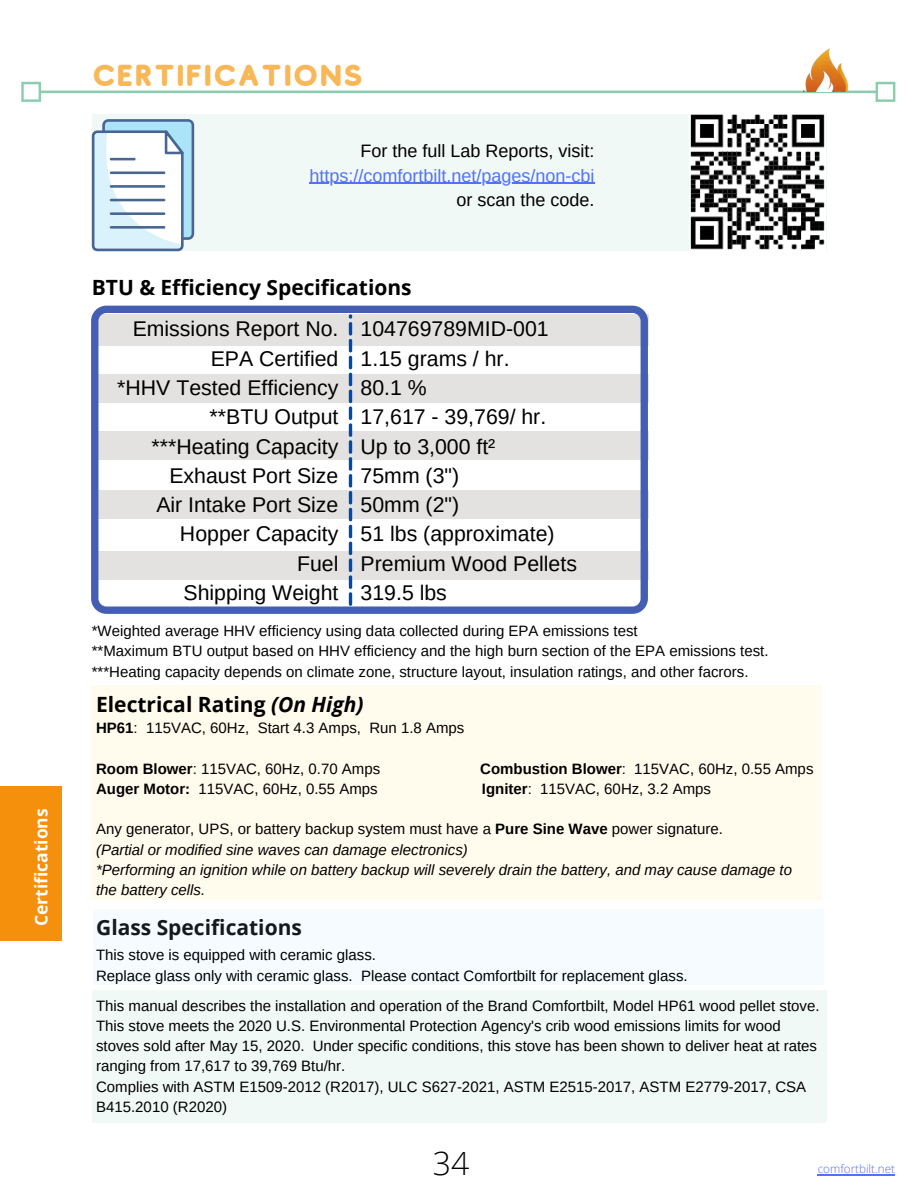
<style>
.page{position:relative;width:918px;height:1188px;background:#fff}
.page>*{position:absolute;margin:0;border:0;box-sizing:border-box;transform-origin:0 0}
.t1{font:300 31.95px "Open Sans";color:#000}
.t2{font:30px "Studly";color:#f8b858}
.t3{font:21.3px/29.2px "Arimo";color:#000;text-align:right}
.t4{font:700 21px "Open Sans";color:#000}
.t5{font:18px "Arimo";color:#000}
.t6{font:18px "Arimo";color:#5271ff}
.t7{font:700 17.4px "Open Sans";color:#fff}
.t8{font:15px/20.2px "Arimo";color:#000}
.t9{font:italic 15px/20.2px "Arimo";color:#000}
.t10{font:300 11.7px "Open Sans";color:#5271ff}
.s1{font-style:italic}
.s2{font-weight:700}
.s3{font-style:normal}
.s4{font-weight:700;font-style:normal}
</style>
<div class="page">
<svg style="left:21px;top:82px;width:874px;height:20px"></svg>
<img style="left:804px;top:49px;width:45px;height:43px">
<svg style="left:91px;top:306px;width:557px;height:308px;fill:#e3e2e0"></svg>
<svg style="left:349px;top:314px;width:3px;height:292px"></svg>
<hr style="left:818px;top:1175px;width:77px;height:1px;background:#5271ff">
<div style="left:92px;top:685px;width:730px;height:215px;background:#fffbed"></div>
<div style="left:92px;top:990px;width:734px;height:133px;background:#f1f9f6"></div>
<div style="left:93px;top:910px;width:730px;height:75px;background:#f5fbfe"></div>
<div style="left:0;top:787px;width:62px;height:154px;background:#f4900c"></div>
<div style="left:92px;top:115px;width:734px;height:136px;background:#f1f9f6"></div>
<svg style="left:92px;top:119px;width:102px;height:132px"></svg>
<hr style="left:110px;top:158px;width:26px;height:2px;background:#496592">
<hr style="left:110px;top:171px;width:55px;height:3px;background:#496592">
<hr style="left:110px;top:185px;width:55px;height:3px;background:#496592">
<hr style="left:110px;top:199px;width:55px;height:2px;background:#496592">
<hr style="left:110px;top:212px;width:55px;height:3px;background:#496592">
<hr style="left:110px;top:226px;width:55px;height:3px;background:#496592">
<img style="left:690px;top:115px;width:136px;height:136px">
<hr style="left:310px;top:183px;width:285px;height:1px;background:#5271ff">
<p class="t7" style="left:29px;top:926px;width:119px;rotate:-90deg">Certifications</p>
<h2 class="t2" style="left:92px;top:59px;width:273px">CERTIFICATIONS</h2>
<p class="t5" style="left:361px;top:141px;width:235px">For the full Lab Reports, visit:</p>
<p class="t6" style="left:310px;top:165px;width:286px">https://comfortbilt.net/pages/non-cbi</p>
<p class="t5" style="left:457px;top:190px;width:139px">or scan the code.</p>
<h3 class="t4" style="left:92px;top:273px;width:321px">BTU &amp; Efficiency Specifications</h3>
<h3 class="t3" style="left:117px;top:314px;width:223px">Emissions Report No.<br>EPA Certified<br>*HHV Tested Efficiency **BTU Output ***Heating Capacity<br>Exhaust Port Size<br>Air Intake Port Size<br>Hopper Capacity<br>Fuel<br>Shipping Weight</h3>
<h3 class="t3" style="left:361px;top:314px;width:218px;text-align:left">104769789MID-001<br>1.15 grams / hr.<br>80.1 %<br>17,617 - 39,769/ hr.<br>Up to 3,000 ft²<br>75mm (3")<br>50mm (2")<br>51 lbs (approximate)<br>Premium Wood Pellets<br>319.5 lbs</h3>
<p class="t8" style="left:92px;top:621px;width:678px">*Weighted average HHV efficiency using data collected during EPA emissions test<br>**Maximum BTU output based on HHV efficiency and the high burn section of the EPA emissions test. ***Heating capacity depends on climate zone, structure layout, insulation ratings, and other facrors.</p>
<h3 class="t4" style="left:96px;top:690px;width:269px">Electrical Rating <span class="s1">(On High)</span></h3>
<p class="t8" style="left:96px;top:718px;width:370px"><span class="s2">HP61</span>: 115VAC, 60Hz, Start 4.3 Amps, Run 1.8 Amps</p>
<p class="t8" style="left:96px;top:758px;width:286px"><span class="s2">Room Blower</span>: 115VAC, 60Hz, 0.70 Amps</p>
<p class="t8" style="left:480px;top:758px;width:335px"><span class="s2">Combustion Blower</span>: 115VAC, 60Hz, 0.55 Amps</p>
<p class="t8" style="left:96px;top:779px;width:283px"><span class="s2">Auger Motor:</span> 115VAC, 60Hz, 0.55 Amps</p>
<p class="t8" style="left:482px;top:779px;width:231px"><span class="s2">Igniter</span>: 115VAC, 60Hz, 3.2 Amps</p>
<p class="t9" style="left:96px;top:819px;width:697px"><span class="s3">Any generator, UPS, or battery backup system must have a</span> <span class="s4">Pure Sine Wave</span> <span class="s3">power signature.<br></span>(Partial or modified sine waves can damage electronics)<br>*Performing an ignition while on battery backup will severely drain the battery, and may cause damage to the battery cells.</p>
<h3 class="t4" style="left:96px;top:913px;width:207px">Glass Specifications</h3>
<p class="t8" style="left:96px;top:945px;width:593px">This stove is equipped with ceramic glass.<br>Replace glass only with ceramic glass. Please contact Comfortbilt for replacement glass.</p>
<p class="t8" style="left:96px;top:995px;width:725px">This manual describes the installation and operation of the Brand Comfortbilt, Model HP61 wood pellet stove.<br>This stove meets the 2020 U.S. Environmental Protection Agency's crib wood emissions limits for wood stoves sold after May 15, 2020. Under specific conditions, this stove has been shown to deliver heat at rates ranging from 17,617 to 39,769 Btu/hr.<br>Complies with ASTM E1509-2012 (R2017), ULC S627-2021, ASTM E2515-2017, ASTM E2779-2017, CSA B415.2010 (R2020)</p>
<h1 class="t1" style="left:433px;top:1141px;width:38px">34</h1>
<p class="t10" style="left:818px;top:1161px;width:79px">comfortbilt.net</p>
</div>
